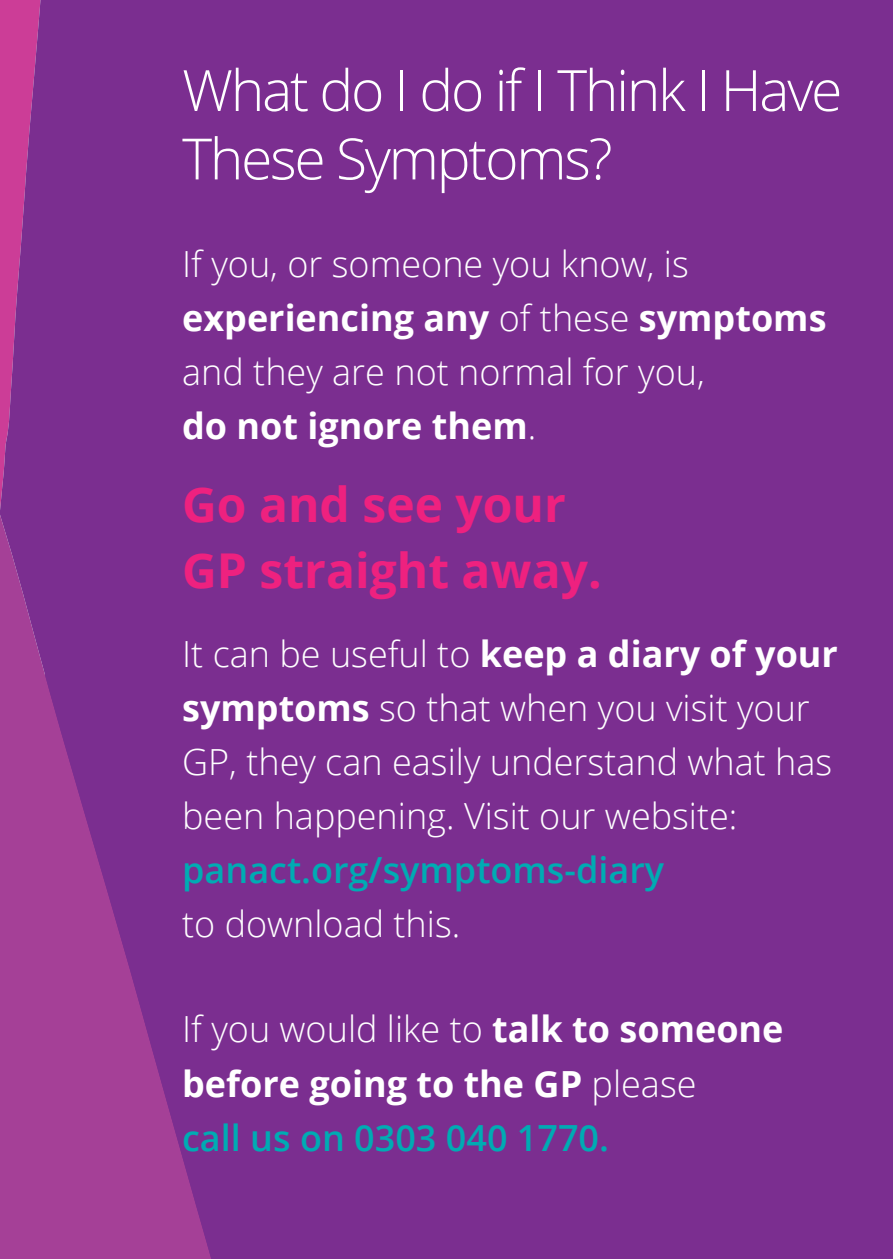
<style>
.page{position:relative;width:893px;height:1259px;background:#fff}
.page>*{position:absolute;margin:0;border:0;box-sizing:border-box;transform-origin:0 0}
.t1{font:300 57px/68.4px "Open Sans";letter-spacing:-.04em;color:#fff}
.t2{font:700 48px/66px "Open Sans";color:#ee217f}
.t3{font:300 36px/54px "Open Sans";color:#fff}
.t4{font:700 36px/54px "Open Sans";color:#fff}
.s1{font-weight:700}
.s2{font-weight:600;color:#00abb3}
.s3{font-weight:300}
</style>
<div class="page">
<div style="left:46px;top:0;width:847px;height:1258px;background:#7b2e90"></div>
<svg style="left:1px;top:0;width:210px;height:1258px"></svg>
<p class="t1" style="left:182px;top:55px;width:662px">What do I do if I Think I Have<br>These Symptoms?</p>
<p class="t3" style="left:182px;top:236px;width:646px">If you, or someone you know, is <span class="s1">experiencing any</span> of these <span class="s1">symptoms </span>and they are not normal for you,<br><span class="s1">do not ignore them</span>.</p>
<p class="t2" style="left:182px;top:470px;width:421px">Go and see your<br>GP straight away.</p>
<p class="t3" style="left:182px;top:626px;width:657px">It can be useful to <span class="s1">keep a diary of your symptoms</span> so that when you visit your<br>GP, they can easily understand what has been happening. Visit our website: <span class="s2">panact.org/symptoms-diary<br></span>to download this.</p>
<p class="t4" style="left:182px;top:1001px;width:603px"><span class="s3">If you would like to</span> talk to someone before going to the GP <span class="s3">please<br></span><span class="s2">call us on 0303 040 1770.</span></p>
</div>
